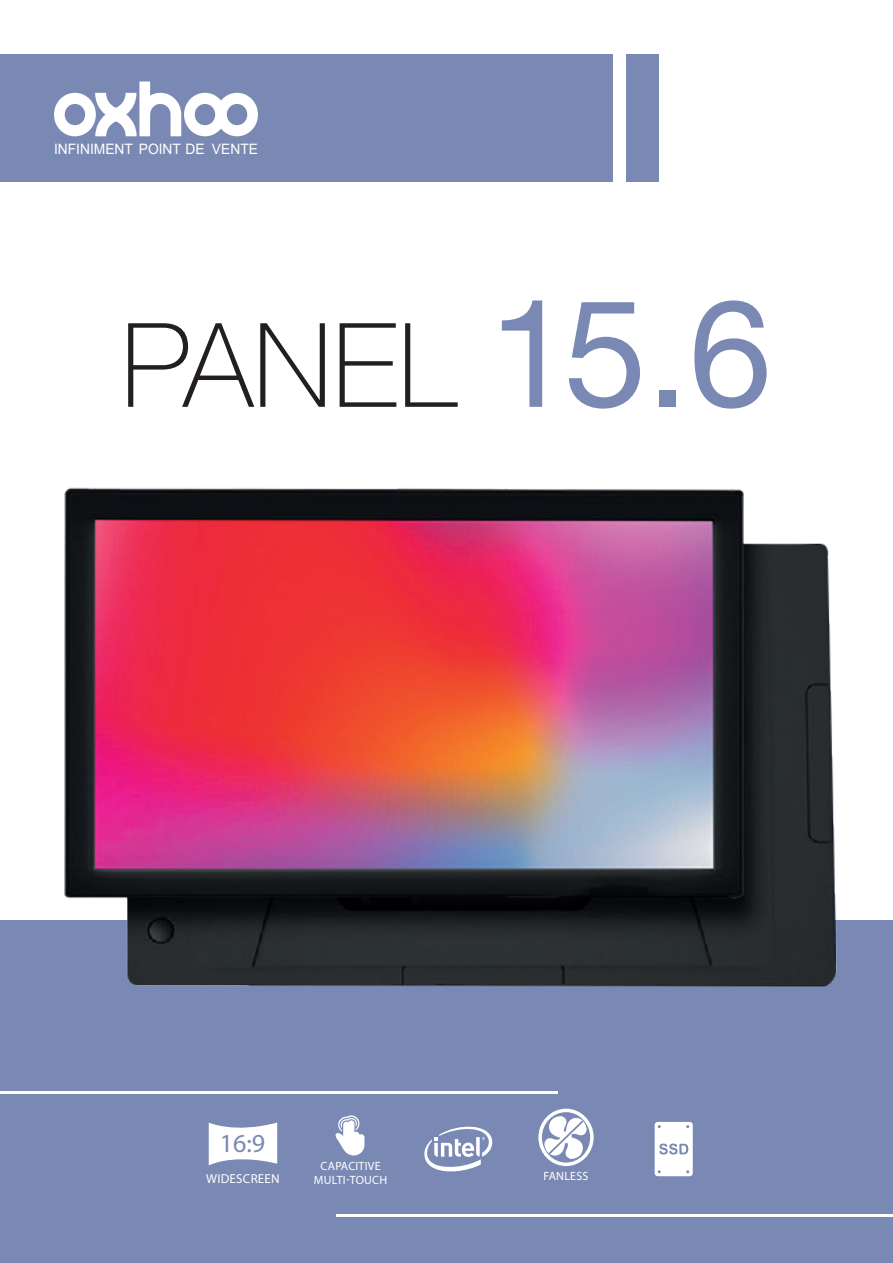
<style>
.page{position:relative;width:893px;height:1263px;background:#fff}
.page>*{position:absolute;margin:0;border:0;box-sizing:border-box;transform-origin:0 0}
.t1{font:100 117px "Helvetica Neue CE";color:#231f20}
.t2{font:25.95px "Myriad Pro";color:#7989b4}
.t3{font:14.4px "Arial";color:#fff;scale:.96 1}
.t4{font:13.05px "Myriad Pro";letter-spacing:.02em;color:#fff}
.t5{font:12px/14.4px "Myriad Pro";letter-spacing:.02em;color:#fff;text-align:center}
.s1{font-weight:400;font-size:150px;color:#7989b4}
</style>
<div class="page">
<div style="left:0;top:921px;width:893px;height:342px;background:#7989b4"></div>
<div style="left:0;top:54px;width:612px;height:128px;background:#7989b4"></div>
<hr style="left:0;top:1092px;width:557px;height:2px;background:#fff">
<hr style="left:336px;top:1214px;width:557px;height:2px;background:#fff">
<div style="left:627px;top:54px;width:32px;height:128px;background:#7989b4"></div>
<svg style="left:54px;top:81px;width:204px;height:55px"></svg>
<img style="left:0;top:487px;width:893px;height:500px">
<svg style="left:209px;top:1122px;width:68px;height:43px"></svg>
<svg style="left:336px;top:1115px;width:28px;height:40px"></svg>
<div style="left:538px;top:1109px;width:56px;height:57px;border:4px solid #fff;border-radius:50%"></div>
<svg style="left:544px;top:1115px;width:43px;height:44px"></svg>
<svg style="left:655px;top:1122px;width:38px;height:54px;background:#f1f3f7"></svg>
<svg style="left:424px;top:1126px;width:69px;height:46px"></svg>
<p class="t3" style="left:54px;top:139px;width:214px">INFINIMENT POINT DE VENTE</p>
<h1 class="t1" style="left:121px;top:297px;width:653px">PANEL <span class="s1">15.6</span></h1>
<h2 class="t2" style="left:220px;top:1127px;width:47px">16:9</h2>
<p class="t4" style="left:206px;top:1170px;width:75px">WIDESCREEN</p>
<p class="t5" style="left:314px;top:1158px;width:75px">CAPACITIVE<br>MULTI-TOUCH</p>
<p class="t5" style="left:543px;top:1169px;width:46px">FANLESS</p>
</div>
